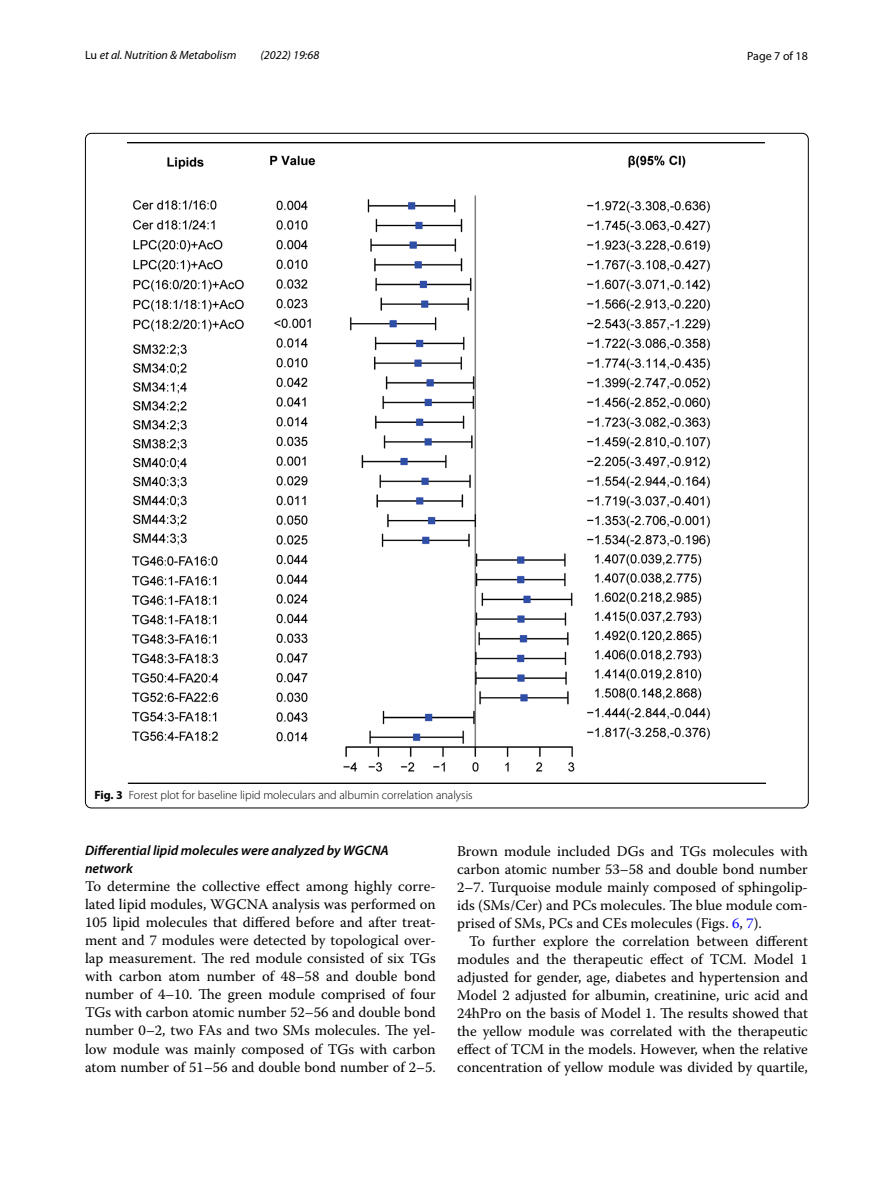
<style>
.page{position:relative;width:893px;height:1187px;background:#fff}
.page>*{position:absolute;margin:0;border:0;box-sizing:border-box;transform-origin:0 0}
.t1{font:14.7px/18px "Warnock Pro";color:#000;text-align:justify}
.t2{font:italic 600 13.8px/18px "Myriad Pro";color:#000}
.t3{font:300 12px "Myriad Pro";color:#000}
.t4{font:italic 12px "Myriad Pro";color:#000}
.t5{font:12px "Myriad Pro";color:#000}
.s1{font-style:normal}
.s2{font-weight:700}
.s3{color:#00f}
</style>
<div class="page">
<img style="left:128px;top:142px;width:638px;height:641px">
<p class="t4" style="left:85px;top:48px;width:153px"><span class="s1">Lu</span> et al. Nutrition &amp; Metabolism</p>
<p class="t4" style="left:261px;top:48px;width:60px">(2022) 19:68</p>
<p class="t5" style="left:747px;top:48px;width:62px">Page 7 of 18</p>
<p class="t3" style="left:94px;top:788px;width:380px"><span class="s2">Fig. 3</span> Forest plot for baseline lipid moleculars and albumin correlation analysis</p>
<p class="t2" style="left:85px;top:841px;width:305px">Differential lipid molecules were analyzed by WGCNA network</p>
<p class="t1" style="left:85px;top:877px;width:352px">To determine the collective effect among highly corre&shy;lated lipid modules, WGCNA analysis was performed on 105 lipid molecules that differed before and after treat&shy;ment and 7 modules were detected by topological over&shy;lap measurement. The red module consisted of six TGs with carbon atom number of 48–58 and double bond number of 4–10. The green module comprised of four TGs with carbon atomic number 52–56 and double bond number 0–2, two FAs and two SMs molecules. The yel&shy;low module was mainly composed of TGs with carbon atom number of 51–56 and double bond number of 2–5.</p>
<p class="t1" style="left:457px;top:841px;width:352px">Brown module included DGs and TGs molecules with carbon atomic number 53–58 and double bond number 2–7. Turquoise module mainly composed of sphingolip&shy;ids (SMs/Cer) and PCs molecules. The blue module com&shy;prised of SMs, PCs and CEs molecules (Figs. <span class="s3">6</span>, <span class="s3">7</span>).</p>
<p class="t1" style="left:457px;top:931px;width:352px;text-indent:12px">To further explore the correlation between different modules and the therapeutic effect of TCM. Model 1 adjusted for gender, age, diabetes and hypertension and Model 2 adjusted for albumin, creatinine, uric acid and 24hPro on the basis of Model 1. The results showed that the yellow module was correlated with the therapeutic effect of TCM in the models. However, when the relative concentration of yellow module was divided by quartile,</p>
</div>
